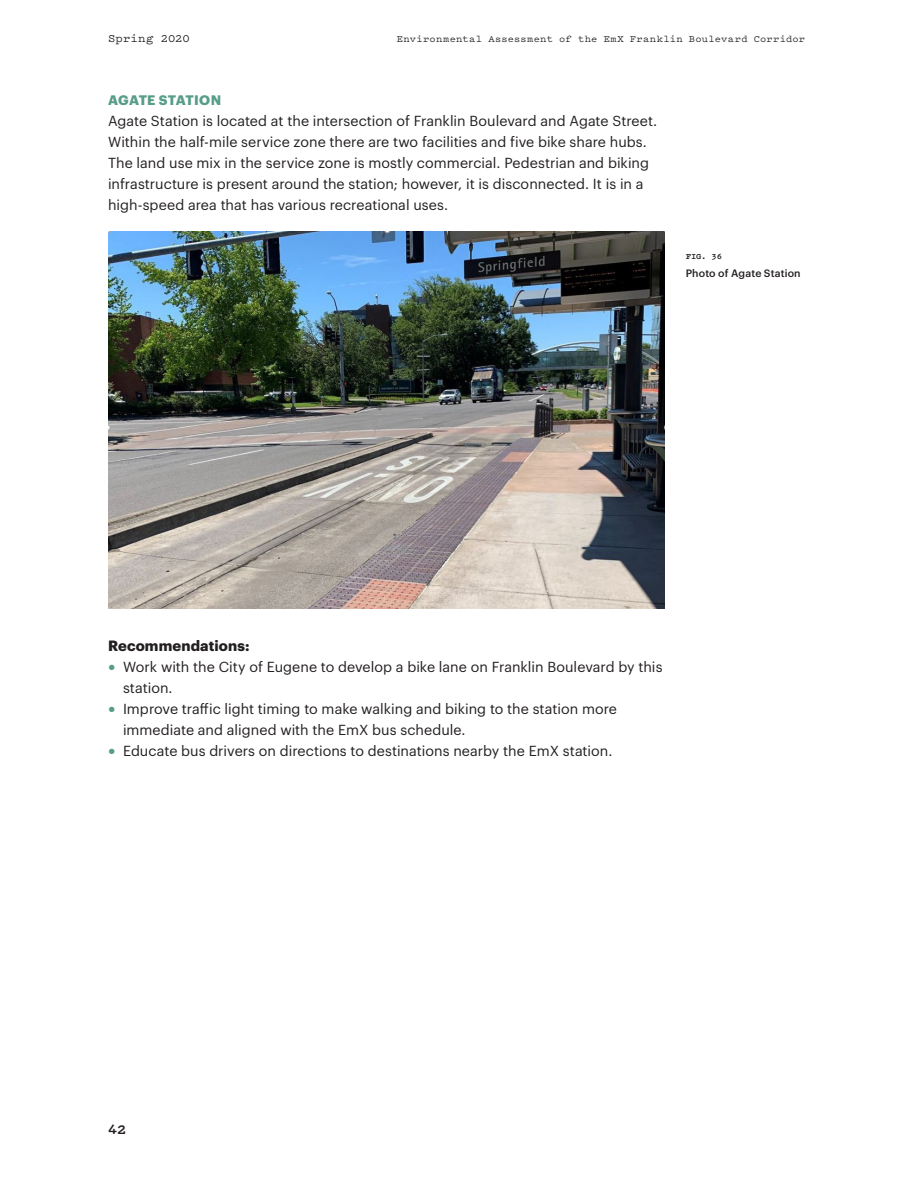
<style>
.page{position:relative;width:918px;height:1188px;background:#fff}
.page>*{position:absolute;margin:0;border:0;box-sizing:border-box;transform-origin:0 0}
.t1{font:700 15px "Pitch";color:#231f20}
.SCYP_Heading_3{font:700 14.7px "Graphik";letter-spacing:.01em;color:#231f20}
.SCYP_Body_NoIndent{font:14.25px/21px "Graphik";color:#231f20}
.SCYP_Body_Lists_Bull{font:14.25px/21px "Graphik";color:#231f20}
.SCYP_Heading_2_Turq{font:700 13.5px "Graphik";letter-spacing:.015em;color:#579d88}
.t2{font:500 12px "Pitch";letter-spacing:.01em;color:#231f20}
.SCYP_Figure_Title{font:500 10.5px "Graphik";letter-spacing:.01em;color:#231f20}
.t3{font:500 10.2px "Pitch";letter-spacing:.03em;color:#231f20}
.t4{font:700 8.7px "Pitch";color:#231f20}
.s1{font-family:"Pitch";font-weight:700;font-size:12px;color:#579d88}
</style>
<div class="page">
<img style="left:108px;top:231px;width:557px;height:378px">
<p class="t2" style="left:108px;top:30px;width:83px">Spring 2020</p>
<p class="t3" style="left:397px;top:32px;width:410px">Environmental Assessment of the EmX Franklin Boulevard Corridor</p>
<p class="SCYP_Heading_2_Turq" style="left:108px;top:90px;width:115px">AGATE STATION</p>
<p class="SCYP_Body_NoIndent" style="left:108px;top:109px;width:551px">Agate Station is located at the intersection of Franklin Boulevard and Agate Street.<br>Within the half-mile service zone there are two facilities and five bike share hubs.<br>The land use mix in the service zone is mostly commercial. Pedestrian and biking infrastructure is present around the station; however, it is disconnected. It is in a high-speed area that has various recreational uses.</p>
<p class="t4" style="left:686px;top:250px;width:38px">FIG. 36</p>
<p class="SCYP_Figure_Title" style="left:686px;top:265px;width:116px">Photo of Agate Station</p>
<p class="SCYP_Heading_3" style="left:108px;top:634px;width:143px">Recommendations:</p>
<p class="SCYP_Body_Lists_Bull" style="left:123px;top:655px;width:541px;text-indent:-15px"><span class="s1">•</span> Work with the City of Eugene to develop a bike lane on Franklin Boulevard by this station.</p>
<p class="SCYP_Body_Lists_Bull" style="left:123px;top:697px;width:496px;text-indent:-15px"><span class="s1">•</span> Improve traffic light timing to make walking and biking to the station more immediate and aligned with the EmX bus schedule.</p>
<p class="SCYP_Body_Lists_Bull" style="left:108px;top:739px;width:506px"><span class="s1">•</span> Educate bus drivers on directions to destinations nearby the EmX station.</p>
<p class="t1" style="left:108px;top:1119px;width:20px">42</p>
</div>
